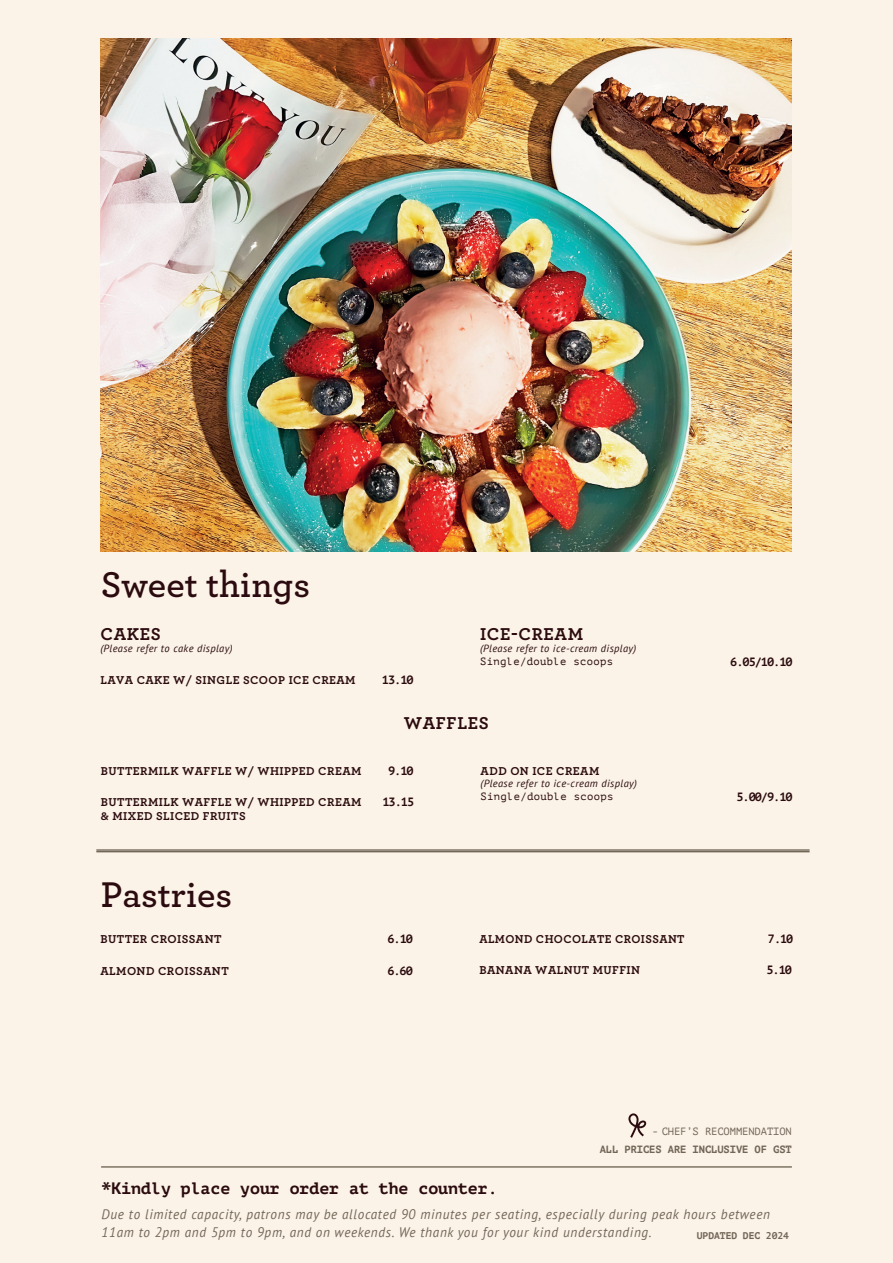
<style>
.page{position:relative;width:893px;height:1263px;background:#fbf3e7}
.page>*{position:absolute;margin:0;border:0;box-sizing:border-box;transform-origin:0 0}
.t1{font:600 37.5px "Archer";color:#2b0b0f}
.t2{font:700 18px "Archer";letter-spacing:.035em;color:#2b0b0f}
.t3{font:700 16.5px "PT Mono";color:#2b0b0f}
.t4{font:italic 13.8px/18px "PT Sans";letter-spacing:.05em;color:#726658;scale:.96 1}
.t5{font:700 12px/14.4px "Archer";letter-spacing:.035em;color:#2b0b0f}
.t6{font:700 12px "PT Mono";letter-spacing:-.09em;color:#2b0b0f}
.t7{font:italic 10.5px "PT Sans";letter-spacing:.035em;color:#2b0b0f}
.t8{font:10.5px "PT Mono";letter-spacing:.035em;color:#2b0b0f}
.t9{font:700 10.5px "PT Mono";letter-spacing:-.01em;color:#726658}
.t10{font:10.5px "PT Mono";letter-spacing:-.01em;color:#726658}
.t11{font:700 9.75px "PT Mono";letter-spacing:-.01em;color:#726658}
</style>
<div class="page">
<hr style="left:101px;top:1167px;width:691px;height:1px;background:#3e3221">
<svg style="left:628px;top:1113px;width:18px;height:25px"></svg>
<img style="left:100px;top:39px;width:691px;height:512px">
<hr style="left:96px;top:851px;width:714px;height:1px;background:#3e3221">
<hr style="left:96px;top:850px;width:714px;height:1px;background:#3e3221">
<h1 class="t1" style="left:101px;top:556px;width:211px">Sweet things</h1>
<h2 class="t2" style="left:100px;top:620px;width:62px">CAKES</h2>
<p class="t7" style="left:100px;top:642px;width:134px">(Please refer to cake display)</p>
<h2 class="t2" style="left:480px;top:620px;width:105px">ICE-CREAM</h2>
<p class="t7" style="left:480px;top:642px;width:158px">(Please refer to ice-cream display)</p>
<p class="t8" style="left:480px;top:655px;width:134px">Single/double scoops</p>
<p class="t6" style="left:730px;top:655px;width:64px">6.05/10.10</p>
<p class="t5" style="left:100px;top:672px;width:257px">LAVA CAKE W/ SINGLE SCOOP ICE CREAM</p>
<p class="t6" style="left:382px;top:673px;width:33px">13.10</p>
<h2 class="t2" style="left:404px;top:709px;width:87px">WAFFLES</h2>
<p class="t5" style="left:481px;top:763px;width:120px">ADD ON ICE CREAM</p>
<p class="t7" style="left:481px;top:777px;width:158px">(Please refer to ice-cream display)</p>
<p class="t8" style="left:481px;top:790px;width:134px">Single/double scoops</p>
<p class="t6" style="left:736px;top:789px;width:58px">5.00/9.10</p>
<p class="t5" style="left:101px;top:763px;width:262px">BUTTERMILK WAFFLE W/ WHIPPED CREAM</p>
<p class="t5" style="left:101px;top:793px;width:262px">BUTTERMILK WAFFLE W/ WHIPPED CREAM &amp; MIXED SLICED FRUITS</p>
<p class="t6" style="left:388px;top:764px;width:27px">9.10</p>
<p class="t6" style="left:382px;top:794px;width:33px">13.15</p>
<h1 class="t1" style="left:101px;top:867px;width:133px">Pastries</h1>
<p class="t5" style="left:101px;top:931px;width:123px">BUTTER CROISSANT</p>
<p class="t6" style="left:387px;top:931px;width:27px">6.10</p>
<p class="t5" style="left:100px;top:962px;width:130px">ALMOND CROISSANT</p>
<p class="t6" style="left:387px;top:963px;width:27px">6.60</p>
<p class="t5" style="left:479px;top:930px;width:207px">ALMOND CHOCOLATE CROISSANT</p>
<p class="t6" style="left:768px;top:931px;width:27px">7.10</p>
<p class="t5" style="left:480px;top:962px;width:162px">BANANA WALNUT MUFFIN</p>
<p class="t6" style="left:766px;top:962px;width:27px">5.10</p>
<p class="t10" style="left:652px;top:1126px;width:141px">- CHEF’S RECOMMENDATION</p>
<p class="t9" style="left:600px;top:1143px;width:194px">ALL PRICES ARE INCLUSIVE OF GST</p>
<h3 class="t3" style="left:102px;top:1178px;width:398px">*Kindly place your order at the counter.</h3>
<p class="t4" style="left:102px;top:1205px;width:698px">Due to limited capacity, patrons may be allocated 90 minutes per seating, especially during peak hours between<br>11am to 2pm and 5pm to 9pm, and on weekends. We thank you for your kind understanding.</p>
<p class="t11" style="left:697px;top:1229px;width:94px">UPDATED DEC 2024</p>
</div>
